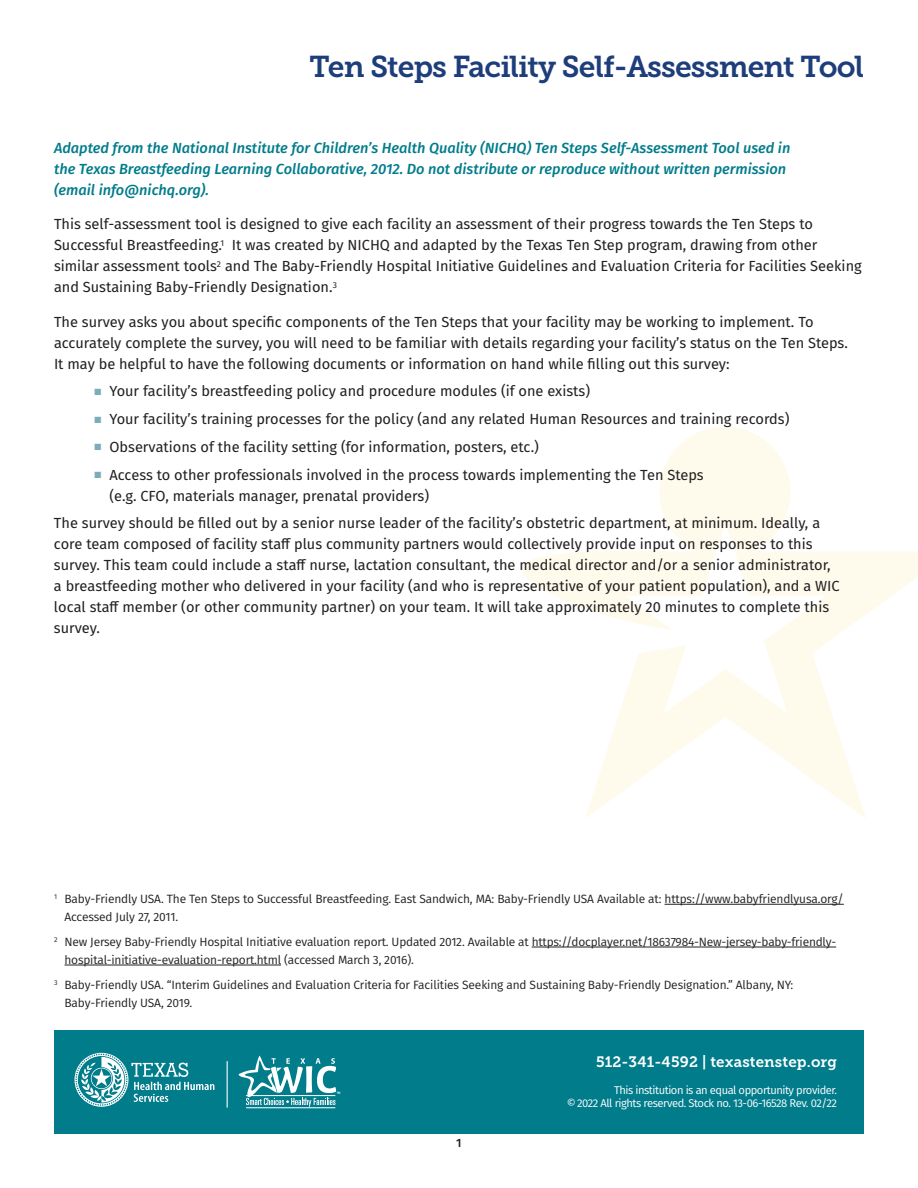
<style>
.page{position:relative;width:918px;height:1188px;background:#fff}
.page>*{position:absolute;margin:0;border:0;box-sizing:border-box;transform-origin:0 0}
.t1{font:30px "Museo Slab 700";letter-spacing:-.03em;color:#1d3d7b}
.t2{font:15px "Museo Slab 700";letter-spacing:.01em;color:#fff}
.t3{font:14.7px/21px "Fira Sans";color:#231f20}
.t4{font:italic 500 14.7px/21px "Fira Sans";color:#007c8b}
.t5{font:12px/18px "Fira Sans";letter-spacing:-.015em;color:#231f20}
.t6{font:500 12px "Fira Sans";color:#231f20}
.t7{font:11.25px "Fira Sans";letter-spacing:-.04em;color:#fff}
.s1{color:#7badb9}
</style>
<div class="page">
<div style="left:54px;top:1030px;width:810px;height:104px;background:#007c8b"></div>
<hr style="left:227px;top:1061px;width:1px;height:47px;background:#fff">
<svg style="left:75px;top:1053px;width:139px;height:54px"></svg>
<hr style="left:246px;top:1107px;width:89px;height:1px;background:#fff">
<svg style="left:238px;top:1056px;width:102px;height:51px"></svg>
<svg style="left:522px;top:427px;width:396px;height:391px"></svg>
<hr style="left:665px;top:904px;width:179px;height:1px;background:#231f20">
<hr style="left:532px;top:947px;width:304px;height:1px;background:#231f20">
<hr style="left:64px;top:965px;width:217px;height:1px;background:#231f20">
<h1 class="t1" style="left:310px;top:49px;width:556px">Ten Steps Facility Self-Assessment Tool</h1>
<p class="t4" style="left:54px;top:137px;width:738px">Adapted from the National Institute for Children’s Health Quality (NICHQ) Ten Steps Self-Assessment Tool used in the Texas Breastfeeding Learning Collaborative, 2012. Do not distribute or reproduce without written permission (email info@nichq.org).</p>
<p class="t3" style="left:54px;top:213px;width:809px">This self-assessment tool is designed to give each facility an assessment of their progress towards the Ten Steps to Successful Breastfeeding.<sup>1</sup> It was created by NICHQ and adapted by the Texas Ten Step program, drawing from other similar assessment tools<sup>2</sup> and The Baby-Friendly Hospital Initiative Guidelines and Evaluation Criteria for Facilities Seeking and Sustaining Baby-Friendly Designation.<sup>3</sup></p>
<p class="t3" style="left:54px;top:311px;width:795px">The survey asks you about specific components of the Ten Steps that your facility may be working to implement. To accurately complete the survey, you will need to be familiar with details regarding your facility’s status on the Ten Steps.<br>It may be helpful to have the following documents or information on hand while filling out this survey:</p>
<p class="t3" style="left:94px;top:380px;width:497px"><span class="s1">■</span> Your facility’s breastfeeding policy and procedure modules (if one exists)</p>
<p class="t3" style="left:94px;top:408px;width:697px"><span class="s1">■</span> Your facility’s training processes for the policy (and any related Human Resources and training records)</p>
<p class="t3" style="left:94px;top:436px;width:446px"><span class="s1">■</span> Observations of the facility setting (for information, posters, etc.)</p>
<p class="t3" style="left:110px;top:464px;width:596px;text-indent:-15px"><span class="s1">■</span> Access to other professionals involved in the process towards implementing the Ten Steps (e.g. CFO, materials manager, prenatal providers)</p>
<p class="t3" style="left:54px;top:512px;width:787px">The survey should be filled out by a senior nurse leader of the facility’s obstetric department, at minimum. Ideally, a core team composed of facility staff plus community partners would collectively provide input on responses to this survey. This team could include a staff nurse, lactation consultant, the medical director and/or a senior administrator, a breastfeeding mother who delivered in your facility (and who is representative of your patient population), and a WIC local staff member (or other community partner) on your team. It will take approximately 20 minutes to complete this survey.</p>
<p class="t5" style="left:65px;top:890px;width:781px;text-indent:-11px"><sup>1</sup> Baby-Friendly USA. The Ten Steps to Successful Breastfeeding. East Sandwich, MA: Baby-Friendly USA Available at: https://www.babyfriendlyusa.org/<br>Accessed July 27, 2011.</p>
<p class="t5" style="left:65px;top:932px;width:773px;text-indent:-11px"><sup>2</sup> New Jersey Baby-Friendly Hospital Initiative evaluation report. Updated 2012. Available at https://docplayer.net/18637984-New-jersey-baby-friendly&shy;hospital-initiative-evaluation-report.html (accessed March 3, 2016).</p>
<p class="t5" style="left:65px;top:975px;width:730px;text-indent:-11px"><sup>3</sup> Baby-Friendly USA. “Interim Guidelines and Evaluation Criteria for Facilities Seeking and Sustaining Baby-Friendly Designation.” Albany, NY:<br>Baby-Friendly USA, 2019.</p>
<p class="t6" style="left:456px;top:1134px;width:7px">1</p>
<p class="t2" style="left:596px;top:1053px;width:242px">512-341-4592 | texastenstep.org</p>
<p class="t7" style="left:614px;top:1081px;width:224px">This institution is an equal opportunity provider.</p>
<p class="t7" style="left:567px;top:1095px;width:272px">© 2022 All rights reserved. Stock no. 13-06-16528 Rev. 02/22</p>
</div>
